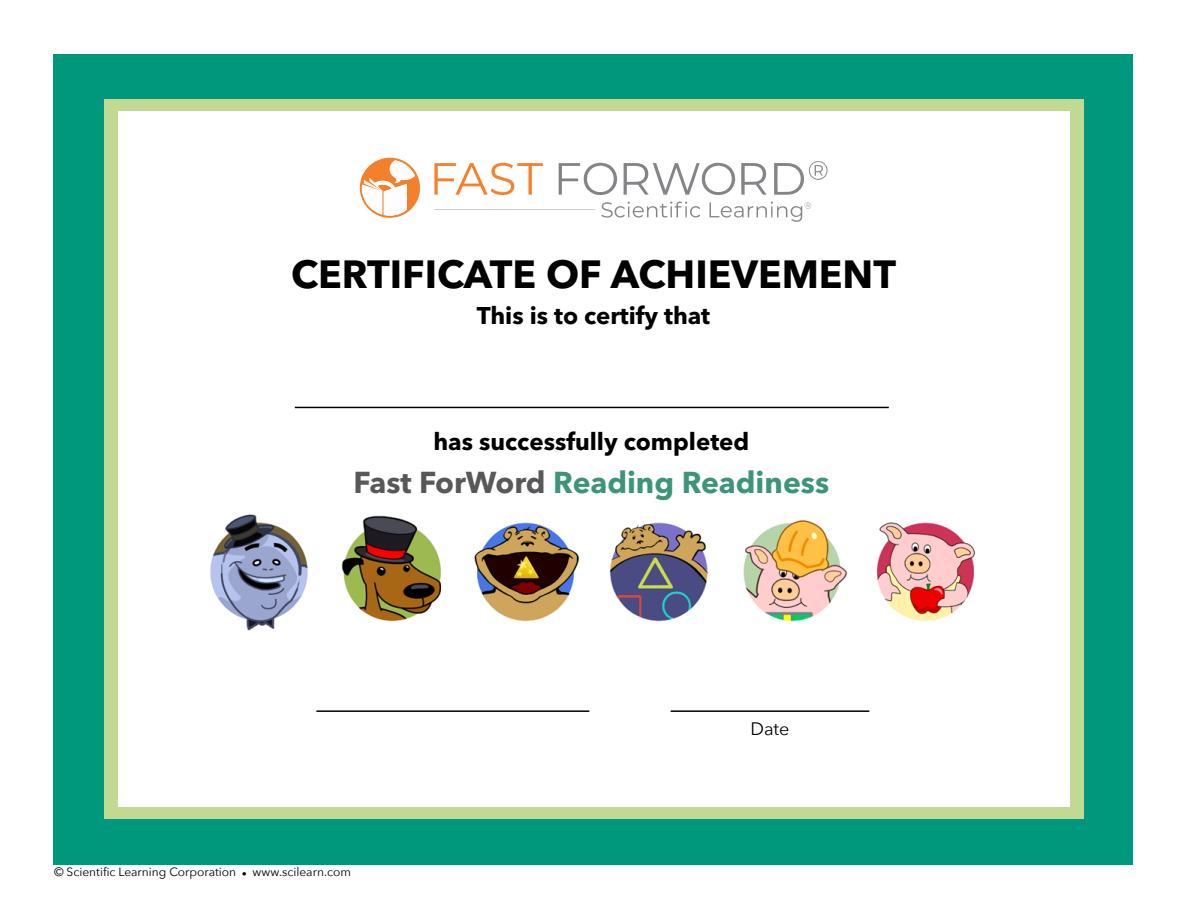
<style>
.page{position:relative;width:1188px;height:918px;background:#fff}
.page>*{position:absolute;margin:0;border:0;box-sizing:border-box;transform-origin:0 0}
.t1{font:700 39px "Avenir Next LT Pro";color:#000}
.t2{font:700 30px "Avenir Next LT Pro";color:#3d947b}
.t3{font:700 24px "Avenir Next LT Pro";color:#000}
.t4{font:18px "Avenir Next";color:#000}
.t5{font:12px "Avenir Next";color:#000}
.s1{color:#58585a}
</style>
<div class="page">
<div style="left:53px;top:54px;width:1080px;height:810px;background:#00987c"></div>
<div style="left:104px;top:99px;width:980px;height:720px;background:#c2d994"></div>
<div style="left:118px;top:111px;width:952px;height:696px;background:#fff"></div>
<img style="left:210px;top:514px;width:765px;height:117px">
<hr style="left:295px;top:407px;width:594px;height:1px;background:#000">
<svg style="left:624px;top:163px;width:143px;height:32px"></svg>
<svg style="left:559px;top:162px;width:58px;height:33px"></svg>
<svg style="left:434px;top:163px;width:109px;height:32px"></svg>
<svg style="left:434px;top:209px;width:161px;height:1px"></svg>
<svg style="left:601px;top:201px;width:99px;height:17px"></svg>
<svg style="left:774px;top:161px;width:53px;height:34px"></svg>
<svg style="left:360px;top:158px;width:60px;height:60px"></svg>
<svg style="left:710px;top:202px;width:101px;height:20px"></svg>
<hr style="left:671px;top:710px;width:198px;height:2px;background:#000">
<hr style="left:316px;top:710px;width:273px;height:2px;background:#000">
<h1 class="t1" style="left:291px;top:250px;width:607px">CERTIFICATE OF ACHIEVEMENT</h1>
<h3 class="t3" style="left:477px;top:300px;width:235px">This is to certify that</h3>
<h3 class="t3" style="left:433px;top:427px;width:317px">has successfully completed</h3>
<h2 class="t2" style="left:354px;top:464px;width:477px"><span class="s1">Fast ForWord</span> Reading Readiness</h2>
<p class="t5" style="left:54px;top:862px;width:299px">© Scientific Learning Corporation ● www.scilearn.com</p>
<h3 class="t4" style="left:750px;top:713px;width:41px">Date</h3>
</div>
